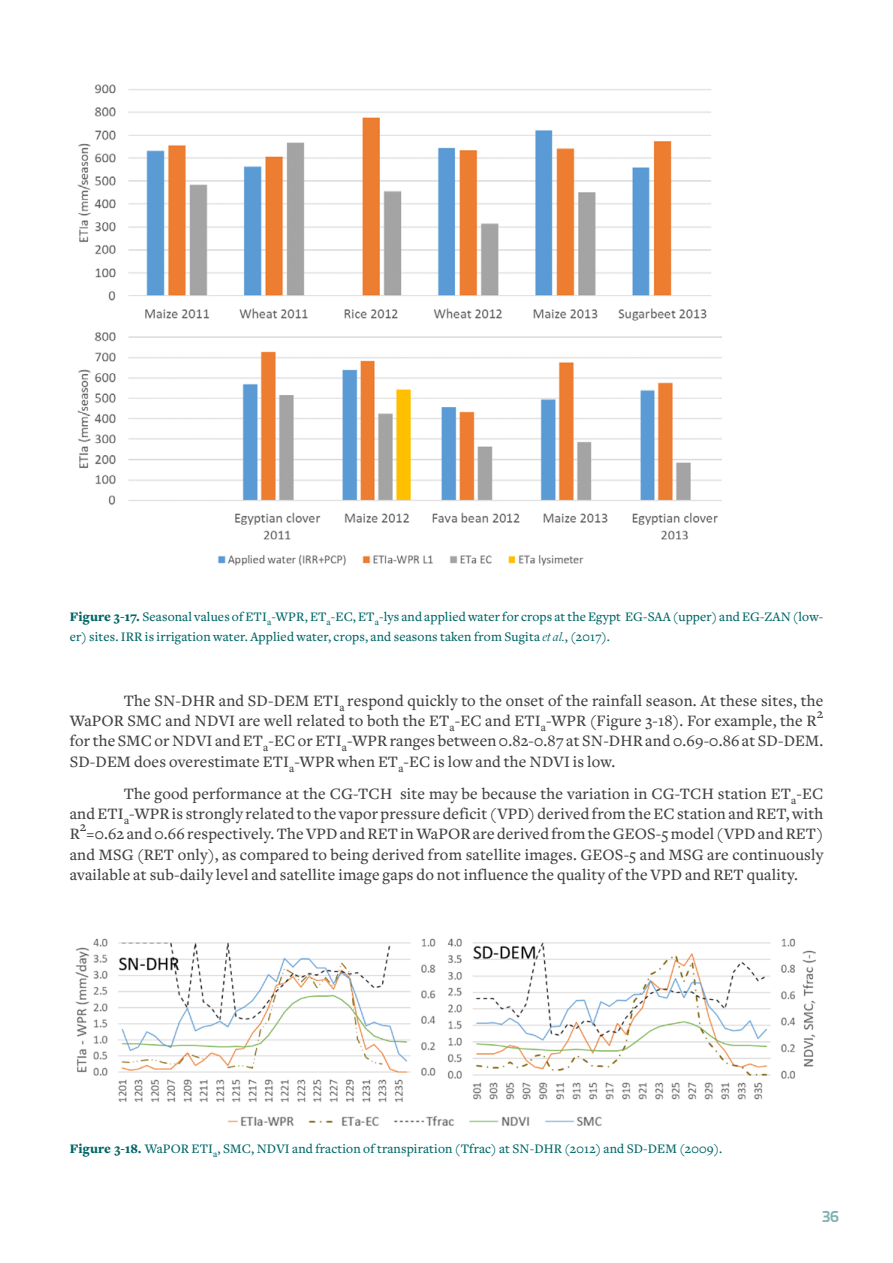
<style>
.page{position:relative;width:893px;height:1263px;background:#fff}
.page>*{position:absolute;margin:0;border:0;box-sizing:border-box;transform-origin:0 0}
.t1{font:500 16.5px/20.2px "Freight Text";letter-spacing:.01em;color:#414042}
.t2{font:700 16.5px "Titillium Text 22 L";color:#066}
.t3{font:500 14.1px "Freight Text";color:#414042}
.Figure_title{font:500 13.5px/20.2px "Freight Text";letter-spacing:.01em;color:#066}
.s1{font-family:"Freight Text Pro";font-weight:900}
.s2{font-family:"Freight Disp";font-weight:400;font-style:italic}
</style>
<div class="page">
<img style="left:77px;top:84px;width:644px;height:482px">
<img style="left:75px;top:938px;width:741px;height:188px">
<p class="Figure_title" style="left:70px;top:607px;width:755px"><span class="s1">Figure 3-17.</span> Seasonal values of ETI<sub>a</sub>-WPR, ET<sub>a</sub>-EC, ET<sub>a</sub>-lys and applied water for crops at the Egypt EG-SAA (upper) and EG-ZAN (low&shy;er) sites. IRR is irrigation water. Applied water, crops, and seasons taken from Sugita <span class="s2">et al.</span>, (2017).</p>
<p class="t1" style="left:70px;top:691px;width:755px;text-indent:54px">The SN-DHR and SD-DEM ETI<sub>a</sub> respond quickly to the onset of the rainfall season. At these sites, the<br>WaPOR SMC and NDVI are well related to both the ET<sub>a</sub>-EC and ETI<sub>a</sub>-WPR (Figure 3-18). For example, the R</p>
<p class="t3" style="left:817px;top:706px;width:8px">2</p>
<p class="t1" style="left:70px;top:731px;width:755px">for the SMC or NDVI and ET<sub>a</sub>-EC or ETI<sub>a</sub>-WPR ranges between 0.82-0.87 at SN-DHR and 0.69-0.86 at SD-DEM.<br>SD-DEM does overestimate ETI<sub>a</sub>-WPR when ET<sub>a</sub>-EC is low and the NDVI is low.</p>
<p class="t1" style="left:70px;top:784px;width:755px;text-align:justify;text-indent:54px">The good performance at the CG-TCH site may be because the variation in CG-TCH station ET<sub>a</sub>-EC and ETI<sub>a</sub>-WPR is strongly related to the vapor pressure deficit (VPD) derived from the EC station and RET, with R =0.62 and 0.66 respectively. The VPD and RET in WaPOR are derived from the GEOS-5 model (VPD and RET)</p>
<p class="t3" style="left:80px;top:819px;width:8px">2</p>
<p class="t1" style="left:70px;top:845px;width:755px">and MSG (RET only), as compared to being derived from satellite images. GEOS-5 and MSG are continuously available at sub-daily level and satellite image gaps do not influence the quality of the VPD and RET quality.</p>
<p class="Figure_title" style="left:70px;top:1139px;width:654px"><span class="s1">Figure 3-18.</span> WaPOR ETI<sub>a</sub>, SMC, NDVI and fraction of transpiration (Tfrac) at SN-DHR (2012) and SD-DEM (2009).</p>
<p class="t2" style="left:821px;top:1203px;width:19px">36</p>
</div>
